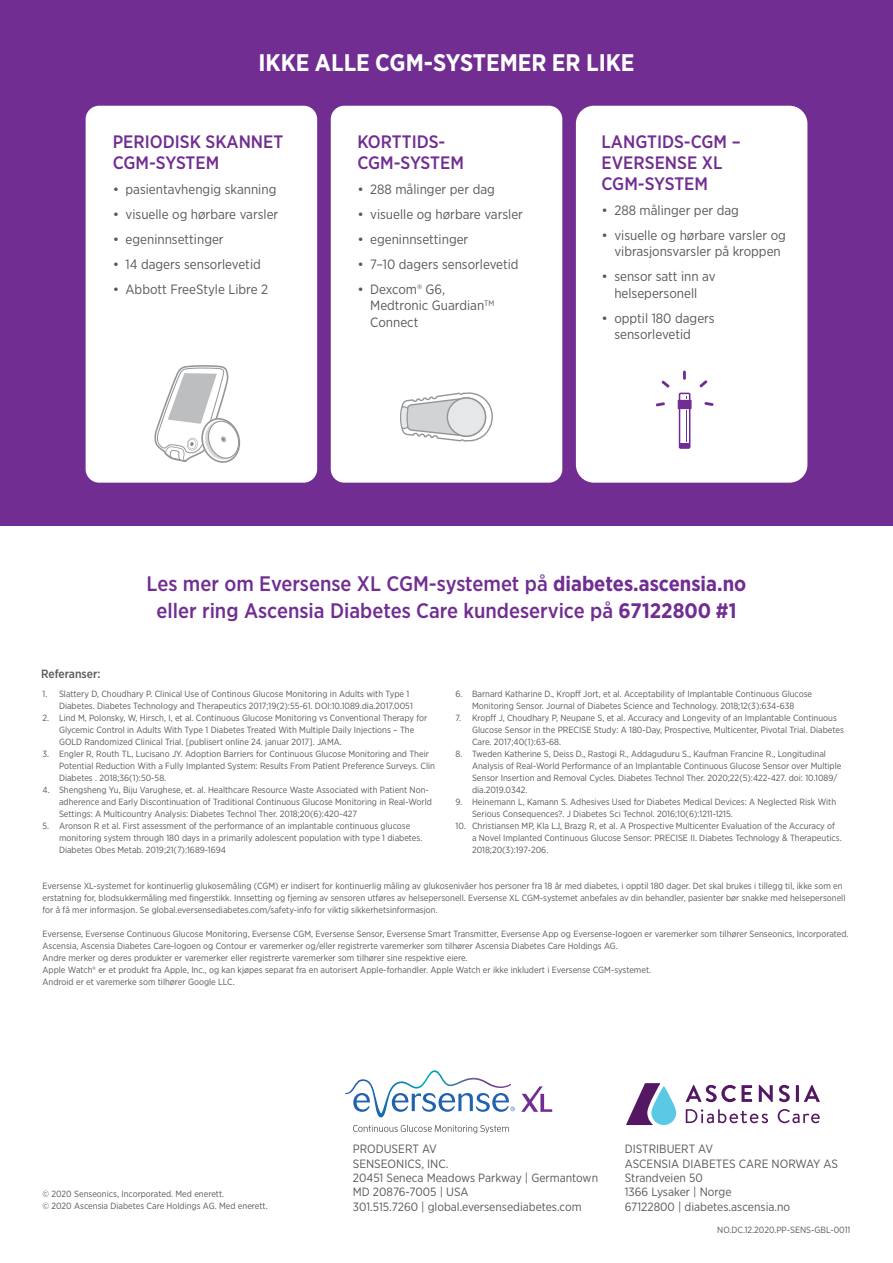
<style>
.page{position:relative;width:893px;height:1263px;background:#fff}
.page>*{position:absolute;margin:0;border:0;box-sizing:border-box;transform-origin:0 0}
.t1{font:700 24px "Gotham Narrow";color:#fff}
.t2{font:500 21px/27px "Gotham Narrow";color:#712d91;text-align:center}
.t3{font:500 18px/21px "Gotham Narrow";color:#712d91}
.t4{font:13.5px/16.5px "Gotham Narrow";color:#58595b}
.t5{font:12px/14.4px "Gotham Narrow";color:#58595b}
.t6{font:500 12px "Gotham Narrow";color:#58595b}
.t7{font:9px/12px "Gotham Narrow";color:#58595b}
.s1{font-family:"Gotham"}
.s2{font-weight:700}
</style>
<div class="page">
<div style="left:0;top:0;width:893px;height:525px;background:#712d91"></div>
<div style="left:86px;top:106px;width:231px;height:377px;background:#fff;border-radius:14px"></div>
<div style="left:331px;top:106px;width:231px;height:377px;background:#fff;border-radius:14px"></div>
<div style="left:576px;top:106px;width:231px;height:377px;background:#fff;border-radius:18px"></div>
<svg style="left:345px;top:1070px;width:170px;height:48px"></svg>
<svg style="left:521px;top:1086px;width:31px;height:26px"></svg>
<svg style="left:353px;top:1125px;width:156px;height:8px"></svg>
<svg style="left:626px;top:1083px;width:50px;height:42px"></svg>
<svg style="left:686px;top:1085px;width:134px;height:17px"></svg>
<svg style="left:686px;top:1109px;width:134px;height:14px"></svg>
<svg style="left:154px;top:365px;width:87px;height:98px"></svg>
<div style="left:679px;top:393px;width:11px;height:56px;border:2px solid #712d91"></div>
<div style="left:679px;top:443px;width:10px;height:5px;background:#712d91"></div>
<div style="left:678px;top:400px;width:14px;height:9px;background:#712d91"></div>
<svg style="left:656px;top:402px;width:9px;height:4px"></svg>
<svg style="left:662px;top:381px;width:8px;height:7px"></svg>
<svg style="left:683px;top:371px;width:3px;height:9px"></svg>
<svg style="left:699px;top:380px;width:8px;height:7px"></svg>
<svg style="left:704px;top:402px;width:10px;height:4px"></svg>
<hr style="left:686px;top:410px;width:1px;height:32px;background:#712d91">
<svg style="left:400px;top:392px;width:93px;height:50px"></svg>
<h1 class="t1" style="left:258px;top:47px;width:378px">IKKE ALLE CGM-SYSTEMER ER LIKE</h1>
<h3 class="t3" style="left:113px;top:131px;width:172px">PERIODISK SKANNET<br>CGM-SYSTEM</h3>
<h3 class="t4" style="left:113px;top:180px;width:165px"><span class="s1">•</span> pasientavhengig skanning</h3>
<h3 class="t4" style="left:113px;top:205px;width:167px"><span class="s1">•</span> visuelle og hørbare varsler</h3>
<h3 class="t4" style="left:113px;top:230px;width:112px"><span class="s1">•</span> egeninnsettinger</h3>
<h3 class="t4" style="left:113px;top:255px;width:150px"><span class="s1">•</span> 14 dagers sensorlevetid</h3>
<h3 class="t4" style="left:113px;top:280px;width:157px"><span class="s1">•</span> Abbott FreeStyle Libre 2</h3>
<h3 class="t3" style="left:357px;top:131px;width:108px">KORTTIDS-<br>CGM-SYSTEM</h3>
<h3 class="t4" style="left:357px;top:180px;width:139px"><span class="s1">•</span> 288 målinger per dag</h3>
<h3 class="t4" style="left:357px;top:205px;width:167px"><span class="s1">•</span> visuelle og hørbare varsler</h3>
<h3 class="t4" style="left:357px;top:230px;width:112px"><span class="s1">•</span> egeninnsettinger</h3>
<h3 class="t4" style="left:357px;top:255px;width:163px"><span class="s1">•</span> 7–10 dagers sensorlevetid</h3>
<h3 class="t4" style="left:370px;top:280px;width:126px;text-indent:-13px"><span class="s1">•</span> Dexcom® G6,<br>Medtronic Guardian<sup>TM<br></sup>Connect</h3>
<h3 class="t3" style="left:602px;top:131px;width:141px">LANGTIDS-CGM –<br>EVERSENSE XL<br>CGM-SYSTEM</h3>
<h3 class="t4" style="left:602px;top:201px;width:139px"><span class="s1">•</span> 288 målinger per dag</h3>
<h3 class="t4" style="left:602px;top:226px;width:186px;text-align:center"><span class="s1">•</span> visuelle og hørbare varsler og vibrasjonsvarsler på kroppen</h3>
<h3 class="t4" style="left:602px;top:268px;width:116px;text-align:center"><span class="s1">•</span> sensor satt inn av helsepersonell</h3>
<h3 class="t4" style="left:614px;top:309px;width:102px;text-indent:-13px"><span class="s1">•</span> opptil 180 dagers sensorlevetid</h3>
<h3 class="t6" style="left:41px;top:666px;width:61px">Referanser:</h3>
<h2 class="t2" style="left:147px;top:570px;width:601px">Les mer om Eversense XL CGM-systemet på <span class="s2">diabetes.ascensia.no </span>eller ring Ascensia Diabetes Care kundeservice på <span class="s2">67122800 #1</span></h2>
<p class="t7" style="left:59px;top:687px;width:355px;text-indent:-16px">1. Slattery D, Choudhary P. Clinical Use of Continous Glucose Monitoring in Adults with Type 1<br>Diabetes. Diabetes Technology and Therapeutics 2017;19(2):55-61. DOI:10.1089.dia.2017.0051</p>
<p class="t7" style="left:59px;top:711px;width:370px;text-indent:-16px">2. Lind M, Polonsky, W, Hirsch, I, et al. Continuous Glucose Monitoring vs Conventional Therapy for<br>Glycemic Control in Adults With Type 1 Diabetes Treated With Multiple Daily Injections – The<br>GOLD Randomized Clinical Trial. [publisert online 24. januar 2017]. JAMA.</p>
<p class="t7" style="left:59px;top:747px;width:378px;text-indent:-16px">3. Engler R, Routh TL, Lucisano JY. Adoption Barriers for Continuous Glucose Monitoring and Their<br>Potential Reduction With a Fully Implanted System: Results From Patient Preference Surveys. Clin<br>Diabetes . 2018;36(1):50-58.</p>
<p class="t7" style="left:59px;top:783px;width:374px;text-indent:-16px">4. Shengsheng Yu, Biju Varughese, et. al. Healthcare Resource Waste Associated with Patient Non&shy;adherence and Early Discontinuation of Traditional Continuous Glucose Monitoring in Real-World<br>Settings: A Multicountry Analysis: Diabetes Technol Ther. 2018;20(6):420-427</p>
<p class="t7" style="left:59px;top:819px;width:365px;text-indent:-16px">5. Aronson R et al. First assessment of the performance of an implantable continuous glucose monitoring system through 180 days in a primarily adolescent population with type 1 diabetes.<br>Diabetes Obes Metab. 2019;21(7):1689-1694</p>
<p class="t7" style="left:455px;top:687px;width:358px;text-align:center">6. Barnard Katharine D., Kropff Jort, et al. Acceptability of Implantable Continuous Glucose<br>Monitoring Sensor. Journal of Diabetes Science and Technology. 2018;12(3):634-638</p>
<p class="t7" style="left:472px;top:711px;width:373px;text-indent:-16px">7. Kropff J, Choudhary P, Neupane S, et al. Accuracy and Longevity of an Implantable Continuous<br>Glucose Sensor in the PRECISE Study: A 180-Day, Prospective, Multicenter, Pivotal Trial. Diabetes<br>Care. 2017;40(1):63-68.</p>
<p class="t7" style="left:472px;top:747px;width:371px;text-indent:-16px">8. Tweden Katherine S, Deiss D., Rastogi R., Addaguduru S., Kaufman Francine R., Longitudinal Analysis of Real-World Performance of an Implantable Continuous Glucose Sensor over Multiple Sensor Insertion and Removal Cycles. Diabetes Technol Ther. 2020;22(5):422-427. doi: 10.1089/ dia.2019.0342.</p>
<p class="t7" style="left:472px;top:795px;width:366px;text-indent:-16px">9. Heinemann L, Kamann S. Adhesives Used for Diabetes Medical Devices: A Neglected Risk With<br>Serious Consequences?. J Diabetes Sci Technol. 2016;10(6):1211-1215.</p>
<p class="t7" style="left:472px;top:819px;width:371px;text-indent:-16px">10. Christiansen MP, Kla LJ, Brazg R, et al. A Prospective Multicenter Evaluation of the Accuracy of a Novel Implanted Continuous Glucose Sensor: PRECISE II. Diabetes Technology &amp; Therapeutics.<br>2018;20(3):197-206.</p>
<p class="t7" style="left:43px;top:879px;width:804px">Eversense XL-systemet for kontinuerlig glukosemåling (CGM) er indisert for kontinuerlig måling av glukosenivåer hos personer fra 18 år med diabetes, i opptil 180 dager. Det skal brukes i tillegg til, ikke som en erstatning for, blodsukkermåling med fingerstikk. Innsetting og fjerning av sensoren utføres av helsepersonell. Eversense XL CGM-systemet anbefales av din behandler, pasienter bør snakke med helsepersonell for å få mer informasjon. Se global.eversensediabetes.com/safety-info for viktig sikkerhetsinformasjon.</p>
<p class="t7" style="left:43px;top:927px;width:808px">Eversense, Eversense Continuous Glucose Monitoring, Eversense CGM, Eversense Sensor, Eversense Smart Transmitter, Eversense App og Eversense-logoen er varemerker som tilhører Senseonics, Incorporated.<br>Ascensia, Ascensia Diabetes Care-logoen og Contour er varemerker og/eller registrerte varemerker som tilhører Ascensia Diabetes Care Holdings AG.<br>Andre merker og deres produkter er varemerker eller registrerte varemerker som tilhører sine respektive eiere.<br>Apple Watch® er et produkt fra Apple, Inc., og kan kjøpes separat fra en autorisert Apple-forhandler. Apple Watch er ikke inkludert i Eversense CGM-systemet.<br>Android er et varemerke som tilhører Google LLC.</p>
<p class="t7" style="left:43px;top:1188px;width:227px">© 2020 Senseonics, Incorporated. Med enerett.<br>© 2020 Ascensia Diabetes Care Holdings AG. Med enerett.</p>
<h3 class="t5" style="left:353px;top:1141px;width:247px">PRODUSERT AV<br>SENSEONICS, INC.<br>20451 Seneca Meadows Parkway | Germantown<br>MD 20876-7005 | USA<br>301.515.7260 | global.eversensediabetes.com</h3>
<h3 class="t5" style="left:625px;top:1141px;width:215px">DISTRIBUERT AV<br>ASCENSIA DIABETES CARE NORWAY AS<br>Strandveien 50<br>1366 Lysaker | Norge<br>67122800 | diabetes.ascensia.no</h3>
<p class="t7" style="left:717px;top:1223px;width:135px">NO.DC.12.2020.PP-SENS-GBL-0011</p>
</div>
